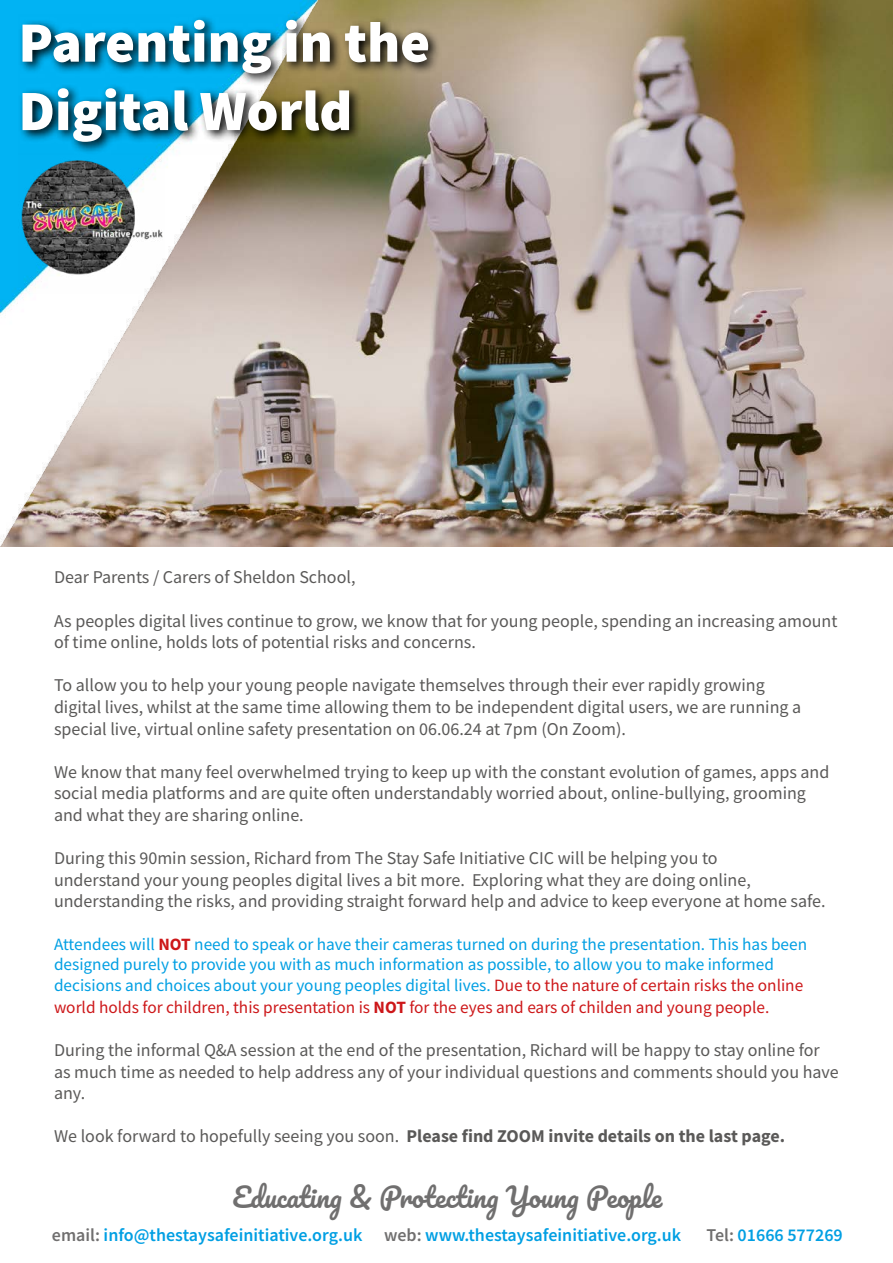
<style>
.page{position:relative;width:893px;height:1263px;background:#fff}
.page>*{position:absolute;margin:0;border:0;box-sizing:border-box;transform-origin:0 0}
.t1{font:900 57px/68.4px "Source Sans Pro";color:#fff}
.t2{font:27px "Pacifico";color:#706f6f}
.t3{font:18px/21.6px "Source Sans Pro";color:#5a5958}
.t4{font:600 18px "Source Sans Pro";color:#009fe3}
.t5{font:700 18px "Source Sans Pro";color:#5a5958}
.t6{font:17.25px/21px "Source Sans Pro";color:#009fe3}
.s1{font-weight:700;color:#cd1719}
.s2{color:#cd1719}
.s3{font-weight:400}
.s4{color:#706f6f}
</style>
<div class="page">
<img style="left:729px;top:0;width:164px;height:546px">
<img style="left:0;top:0;width:729px;height:546px">
<svg style="left:18px;top:15px;width:423px;height:140px;background:#3d7880"></svg>
<img style="left:18px;top:153px;width:146px;height:140px">
<h1 class="t1" style="left:18px;top:8px;width:413px">Parenting in the<br>Digital World</h1>
<p class="t3" style="left:54px;top:566px;width:303px">Dear Parents / Carers of Sheldon School,</p>
<p class="t3" style="left:54px;top:610px;width:785px">As peoples digital lives continue to grow, we know that for young people, spending an increasing amount of time online, holds lots of potential risks and concerns.</p>
<p class="t3" style="left:54px;top:674px;width:749px">To allow you to help your young people navigate themselves through their ever rapidly growing digital lives, whilst at the same time allowing them to be independent digital users, we are running a special live, virtual online safety presentation on 06.06.24 at 7pm (On Zoom).</p>
<p class="t3" style="left:54px;top:761px;width:777px">We know that many feel overwhelmed trying to keep up with the constant evolution of games, apps and social media platforms and are quite often understandably worried about, online-bullying, grooming and what they are sharing online.</p>
<p class="t3" style="left:54px;top:847px;width:773px">During this 90min session, Richard from The Stay Safe Initiative CIC will be helping you to<br>understand your young peoples digital lives a bit more. Exploring what they are doing online, understanding the risks, and providing straight forward help and advice to keep everyone at home safe.</p>
<p class="t6" style="left:54px;top:933px;width:755px">Attendees will <span class="s1">NOT</span> need to speak or have their cameras turned on during the presentation. This has been designed purely to provide you with as much information as possible, to allow you to make informed decisions and choices about your young peoples digital lives. <span class="s2">Due to the nature of certain risks the online world holds for children, this presentation is</span> <span class="s1">NOT</span> <span class="s2">for the eyes and ears of childen and young people.</span></p>
<p class="t3" style="left:54px;top:1039px;width:786px">During the informal Q&amp;A session at the end of the presentation, Richard will be happy to stay online for as much time as needed to help address any of your individual questions and comments should you have any.</p>
<p class="t5" style="left:54px;top:1124px;width:733px"><span class="s3">We look forward to hopefully seeing you soon.</span> Please find ZOOM invite details on the last page.</p>
<h2 class="t2" style="left:233px;top:1182px;width:431px">Educating &amp; Protecting Young People</h2>
<p class="t4" style="left:52px;top:1223px;width:631px"><span class="s4">email:</span> info@thestaysafeinitiative.org.uk <span class="s4">web:</span> www.thestaysafeinitiative.org.uk</p>
<p class="t4" style="left:706px;top:1223px;width:138px"><span class="s4">Tel:</span> 01666 577269</p>
</div>
